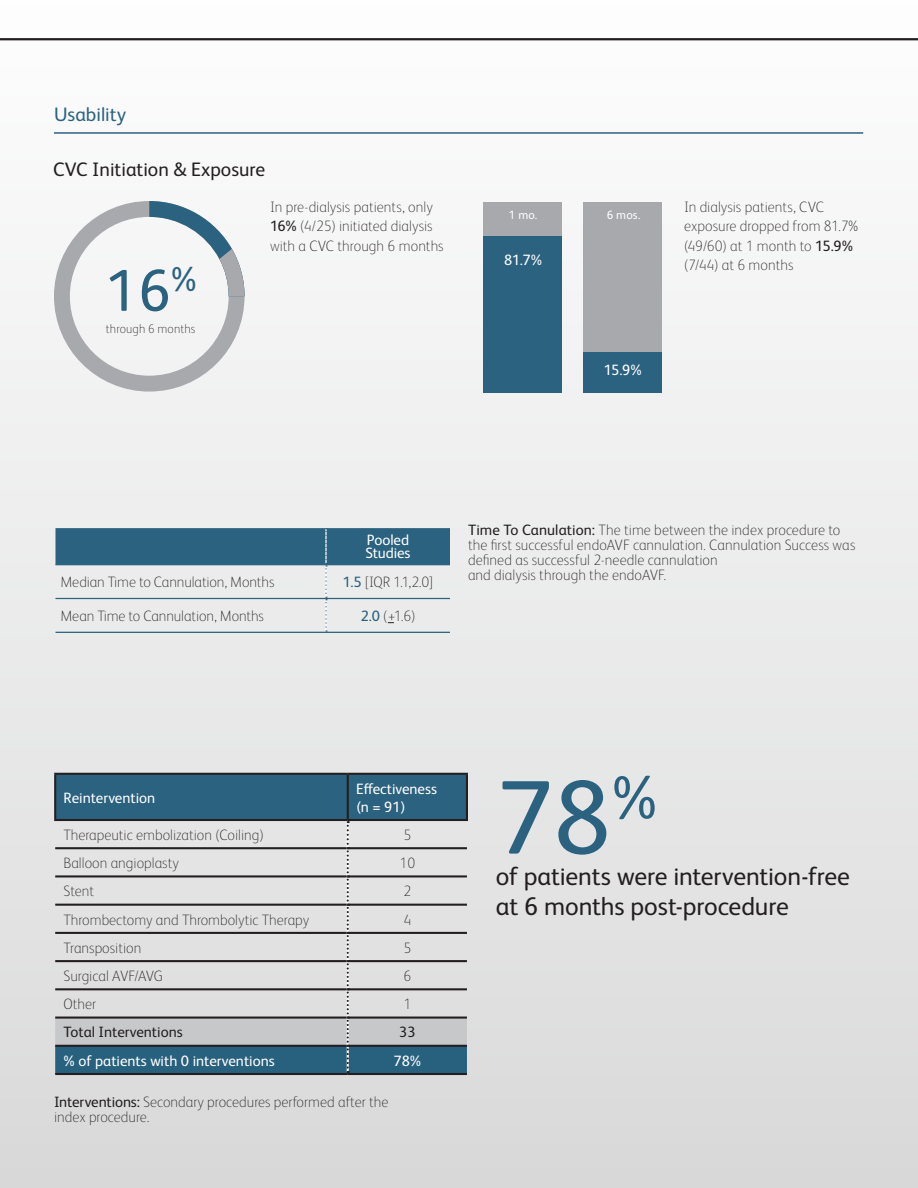
<style>
.page{position:relative;width:918px;height:1188px;background:#fff}
.page>*{position:absolute;margin:0;border:0;box-sizing:border-box;transform-origin:0 0}
.t1{font:105px "FS Albert Pro";color:#2b627f}
.t2{font:59.25px "FS Albert Pro";color:#2b627f}
.t3{font:25.5px/30px "FS Albert Pro";letter-spacing:-.005em;color:#231f20}
.t4{font:19.5px "FS Albert Pro";color:#231f20}
.t5{font:19.5px "FS Albert Pro";color:#2b627f}
.t6{font:100 15px/19.5px "FS Albert Pro";color:#231f20}
.t7{font:15px/18px "FS Albert Pro";color:#fff}
.t8{font:15px "FS Albert Pro";color:#231f20}
.t9{font:100 12.45px "FS Albert Pro";letter-spacing:.01em;color:#231f20}
.t10{font:12px "FS Albert Pro";color:#fff}
.s1{font-weight:400}
.s2{font-weight:400;color:#28617e}
</style>
<div class="page">
<div style="left:0;top:0;width:918px;height:1188px;background:linear-gradient(to bottom,#fdfdfd,#dadada)"></div>
<hr style="left:0;top:38px;width:918px;height:2px;background:#231f20">
<hr style="left:56px;top:632px;width:270px;height:1px;background:#2b627f">
<hr style="left:326px;top:632px;width:124px;height:1px;background:#2b627f">
<svg style="left:56px;top:528px;width:394px;height:104px;background:#a3b8c3"></svg>
<hr style="left:54px;top:132px;width:809px;height:2px;background:#2b627f">
<div style="left:483px;top:202px;width:79px;height:191px;background:#a8a9ad"></div>
<div style="left:483px;top:236px;width:79px;height:157px;background:#2b627f"></div>
<div style="left:583px;top:202px;width:79px;height:191px;background:#a8a9ad"></div>
<div style="left:583px;top:352px;width:79px;height:41px;background:#2b627f"></div>
<hr style="left:54px;top:819px;width:294px;height:2px;background:#231f20">
<hr style="left:348px;top:819px;width:120px;height:2px;background:#231f20">
<hr style="left:55px;top:1073px;width:293px;height:2px;background:#231f20">
<hr style="left:348px;top:1073px;width:119px;height:2px;background:#231f20">
<hr style="left:54px;top:773px;width:294px;height:2px;background:#231f20">
<hr style="left:54px;top:775px;width:2px;height:44px;background:#231f20">
<hr style="left:348px;top:773px;width:120px;height:2px;background:#231f20">
<hr style="left:466px;top:775px;width:2px;height:44px;background:#231f20">
<svg style="left:55px;top:774px;width:412px;height:300px;background:#a7b3bb"></svg>
<svg style="left:54px;top:201px;width:191px;height:191px"></svg>
<p class="t5" style="left:54px;top:101px;width:74px">Usability</p>
<p class="t4" style="left:53px;top:155px;width:213px">CVC Initiation &amp; Exposure</p>
<p class="t2" style="left:106px;top:248px;width:93px">16<sup>%</sup></p>
<p class="t9" style="left:106px;top:320px;width:91px">through 6 months</p>
<p class="t6" style="left:270px;top:196px;width:175px">In pre-dialysis patients, only<br><span class="s1">16%</span> (4/25) initiated dialysis with a CVC through 6 months</p>
<p class="t10" style="left:509px;top:207px;width:30px">1 mo.</p>
<p class="t10" style="left:607px;top:207px;width:35px">6 mos.</p>
<p class="t7" style="left:504px;top:250px;width:40px">81.7%</p>
<p class="t7" style="left:604px;top:360px;width:40px">15.9%</p>
<p class="t6" style="left:684px;top:196px;width:176px">In dialysis patients, CVC exposure dropped from 81.7% (49/60) at 1 month to <span class="s1">15.9% </span>(7/44) at 6 months</p>
<p class="t7" style="left:367px;top:529px;width:44px">Pooled</p>
<p class="t7" style="left:365px;top:543px;width:47px">Studies</p>
<p class="t6" style="left:61px;top:572px;width:215px">Median Time to Cannulation, Months</p>
<p class="t6" style="left:343px;top:572px;width:92px"><span class="s2">1.5</span> [IQR 1.1,2.0]</p>
<p class="t6" style="left:61px;top:606px;width:205px">Mean Time to Cannulation, Months</p>
<p class="t6" style="left:361px;top:606px;width:56px"><span class="s2">2.0</span> (+1.6)</p>
<p class="t6" style="left:468px;top:522px;width:389px;line-height:15px"><span class="s1">Time To Canulation:</span> The time between the index procedure to the first successful endoAVF cannulation. Cannulation Success was defined as successful 2-needle cannulation<br>and dialysis through the endoAVF.</p>
<p class="t7" style="left:64px;top:787px;width:93px">Reintervention</p>
<p class="t7" style="left:356px;top:778px;width:83px">Effectiveness (n = 91)</p>
<p class="t6" style="left:64px;top:824px;width:202px">Therapeutic embolization (Coiling)</p>
<p class="t6" style="left:403px;top:824px;width:9px">5</p>
<p class="t6" style="left:64px;top:853px;width:117px">Balloon angioplasty</p>
<p class="t6" style="left:399px;top:853px;width:17px">10</p>
<p class="t6" style="left:64px;top:881px;width:32px">Stent</p>
<p class="t6" style="left:403px;top:881px;width:9px">2</p>
<p class="t6" style="left:64px;top:909px;width:247px">Thrombectomy and Thrombolytic Therapy</p>
<p class="t6" style="left:403px;top:909px;width:9px">4</p>
<p class="t6" style="left:64px;top:937px;width:79px">Transposition</p>
<p class="t6" style="left:403px;top:937px;width:9px">5</p>
<p class="t6" style="left:64px;top:965px;width:101px">Surgical AVF/AVG</p>
<p class="t6" style="left:403px;top:965px;width:9px">6</p>
<p class="t6" style="left:64px;top:994px;width:34px">Other</p>
<p class="t6" style="left:403px;top:994px;width:9px">1</p>
<p class="t8" style="left:64px;top:1022px;width:121px">Total Interventions</p>
<p class="t8" style="left:399px;top:1022px;width:18px">33</p>
<p class="t7" style="left:64px;top:1050px;width:213px">% of patients with 0 interventions</p>
<p class="t7" style="left:393px;top:1050px;width:29px">78%</p>
<p class="t6" style="left:54px;top:1094px;width:336px;line-height:15px"><span class="s1">Interventions:</span> Secondary procedures performed after the index procedure.</p>
<p class="t1" style="left:496px;top:743px;width:163px">78<sup>%</sup></p>
<p class="t3" style="left:496px;top:860px;width:356px">of patients were intervention-free at 6 months post-procedure</p>
</div>
